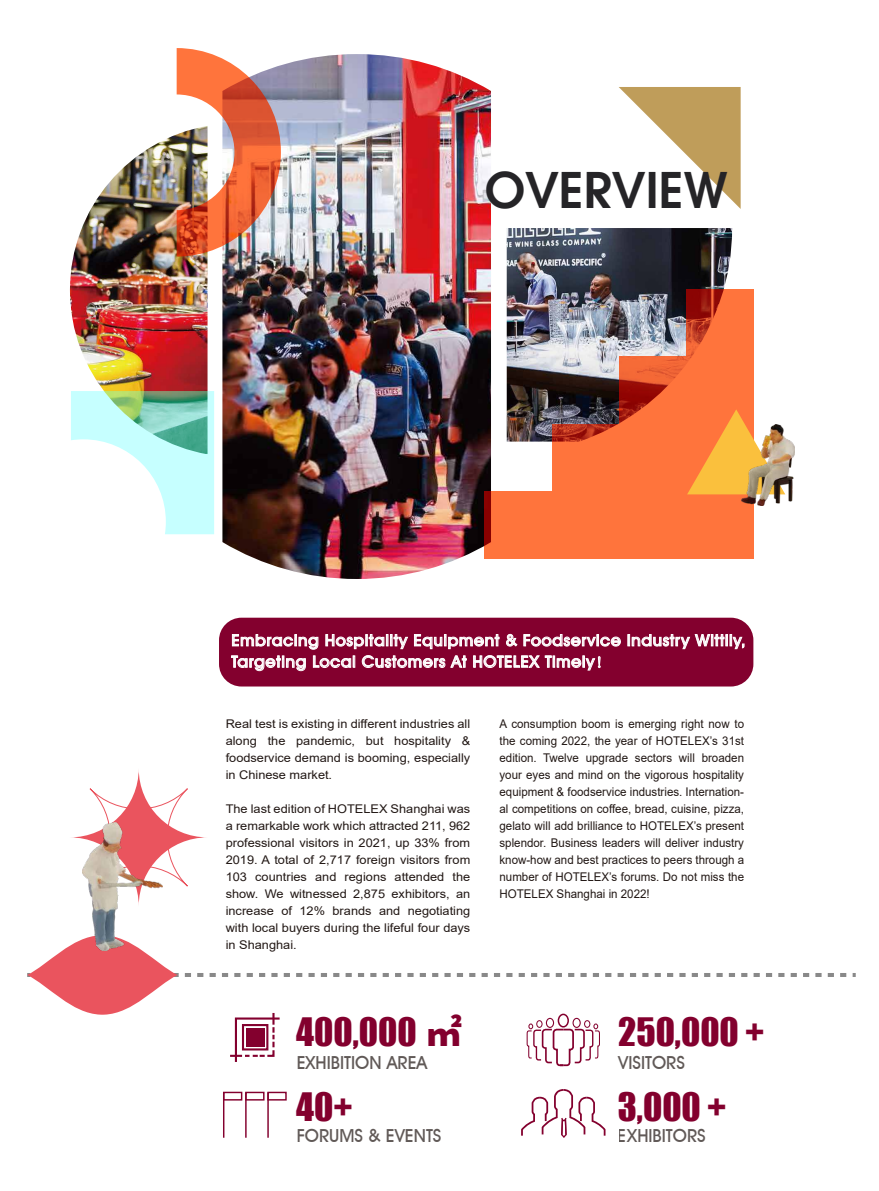
<style>
.page{position:relative;width:879px;height:1191px;background:#fff}
.page>*{position:absolute;margin:0;border:0;box-sizing:border-box;transform-origin:0 0}
.t1{font:600 48px "Avant Garde";color:#252427}
.t2{font:36px "Impact";color:#83002e}
.t3{font:500 18px "Avant Garde IT Cby BT";color:#221815}
.t4{font:500 16px/21.4px "Avant Garde IT Cby BT";letter-spacing:.04em;color:#fff}
.t5{font:12px/17px "Arial";color:#221815;text-align:justify;scale:1.06 1}
.t6{font:12px/17px "Arial";color:#221815;text-align:justify;scale:.96 1}
.s1{font-family:"Adobe Song Std";font-weight:300}
.s2{font-family:"Source Han Sans CN";font-weight:800}
</style>
<div class="page">
<img style="left:222px;top:54px;width:269px;height:525px">
<img style="left:70px;top:134px;width:137px;height:257px">
<img style="left:507px;top:228px;width:225px;height:213px">
<svg style="left:619px;top:87px;width:121px;height:121px"></svg>
<img style="left:177px;top:48px;width:104px;height:208px">
<svg style="left:485px;top:491px;width:67px;height:67px;background:#f66b37"></svg>
<div style="left:552px;top:491px;width:67px;height:67px;background:#ff743c"></div>
<div style="left:619px;top:491px;width:67px;height:67px;background:#ff743c"></div>
<div style="left:686px;top:491px;width:67px;height:67px;background:#ff743c"></div>
<svg style="left:552px;top:424px;width:67px;height:67px;background:#f06635"></svg>
<div style="left:619px;top:424px;width:67px;height:67px;background:#ff743c"></div>
<svg style="left:619px;top:357px;width:67px;height:67px;background:#df542b"></svg>
<div style="left:686px;top:357px;width:67px;height:67px;background:#ff743c"></div>
<svg style="left:686px;top:290px;width:67px;height:67px;background:#e2592f"></svg>
<svg style="left:71px;top:391px;width:143px;height:143px"></svg>
<svg style="left:687px;top:409px;width:67px;height:85px"></svg>
<img style="left:742px;top:424px;width:52px;height:82px">
<div style="left:219px;top:617px;width:534px;height:69px;background:#83002e;border-radius:22px"></div>
<svg style="left:521px;top:1089px;width:84px;height:48px"></svg>
<div style="left:223px;top:1091px;width:19px;height:9px;border:1px solid #83002e"></div>
<hr style="left:223px;top:1092px;width:1px;height:45px;background:#83002e">
<div style="left:245px;top:1091px;width:19px;height:9px;border:1px solid #83002e"></div>
<hr style="left:245px;top:1092px;width:2px;height:45px;background:#83002e">
<div style="left:267px;top:1091px;width:20px;height:9px;border:1px solid #83002e"></div>
<hr style="left:267px;top:1092px;width:2px;height:45px;background:#83002e">
<svg style="left:27px;top:939px;width:828px;height:128px"></svg>
<svg style="left:70px;top:768px;width:138px;height:138px"></svg>
<div style="left:90px;top:788px;width:98px;height:98px;border:1px solid #ea545e"></div>
<img style="left:83px;top:822px;width:79px;height:128px">
<svg style="left:627px;top:634px;width:118px;height:15px"></svg>
<svg style="left:231px;top:633px;width:390px;height:38px"></svg>
<h1 class="t1" style="left:485px;top:159px;width:244px">OVERVIEW</h1>
<h3 class="t4" style="left:231px;top:629px;width:516px">Embracing Hospitality Equipment &amp; Foodservice Industry Wittily,<br>Targeting Local Customers At HOTELEX Timely<span class="s1">！</span></h3>
<p class="t5" style="left:226px;top:715px;width:232px">Real test is existing in different industries all along the pandemic, but hospitality &amp; foodservice demand is booming, especially in Chinese market.</p>
<p class="t5" style="left:226px;top:800px;width:232px">The last edition of HOTELEX Shanghai was a remarkable work which attracted 211, 962 professional visitors in 2021, up 33% from 2019. A total of 2,717 foreign visitors from 103 countries and regions attended the show. We witnessed 2,875 exhibitors, an increase of 12% brands and negotiating with local buyers during the lifeful four days in Shanghai.</p>
<h2 class="t2" style="left:296px;top:1004px;width:167px">400,000 <span class="s2">㎡</span></h2>
<h3 class="t3" style="left:296px;top:1051px;width:133px">EXHIBITION AREA</h3>
<h2 class="t2" style="left:296px;top:1079px;width:58px">40+</h2>
<h3 class="t3" style="left:296px;top:1124px;width:147px">FORUMS &amp; EVENTS</h3>
<p class="t6" style="left:499px;top:715px;width:256px">A consumption boom is emerging right now to the coming 2022, the year of HOTELEX’s 31st edition. Twelve upgrade sectors will broaden your eyes and mind on the vigorous hospitality equipment &amp; foodservice industries. Internation&shy;al competitions on coffee, bread, cuisine, pizza, gelato will add brilliance to HOTELEX’s present splendor. Business leaders will deliver industry know-how and best practices to peers through a number of HOTELEX’s forums. Do not miss the HOTELEX Shanghai in 2022!</p>
<h2 class="t2" style="left:618px;top:1004px;width:148px">250,000 +</h2>
<h3 class="t3" style="left:618px;top:1051px;width:68px">VISITORS</h3>
<h2 class="t2" style="left:618px;top:1079px;width:110px">3,000 +</h2>
<h3 class="t3" style="left:618px;top:1124px;width:89px">EXHIBITORS</h3>
</div>
